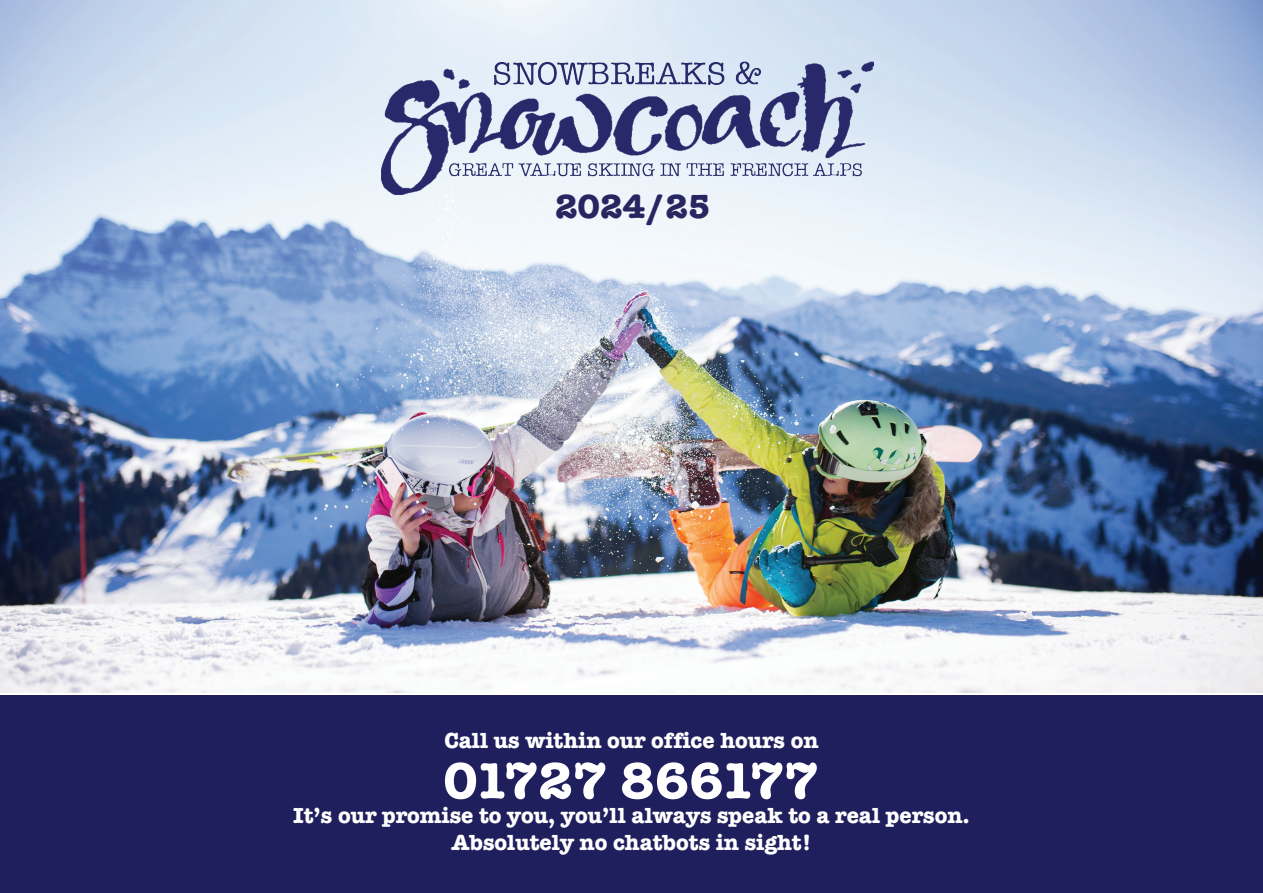
<style>
.page{position:relative;width:1263px;height:893px;background:#fff}
.page>*{position:absolute;margin:0;border:0;box-sizing:border-box;transform-origin:0 0}
.t1{font:700 52.5px "American Typewriter";color:#fff}
.t2{font:700 34.5px "American Typewriter";color:#282661}
.t3{font:700 22.5px "American Typewriter";color:#fff}
</style>
<div class="page">
<img style="left:0;top:0;width:1262px;height:693px">
<img style="left:381px;top:54px;width:492px;height:147px">
<div style="left:0;top:695px;width:1263px;height:198px;background:#201f5e"></div>
<p class="t2" style="left:555px;top:177px;width:157px">2024/25</p>
<p class="t3" style="left:444px;top:721px;width:376px">Call us within our office hours on</p>
<p class="t1" style="left:443px;top:735px;width:377px">01727 866177</p>
<p class="t3" style="left:293px;top:796px;width:678px">It’s our promise to you, you’ll always speak to a real person.</p>
<p class="t3" style="left:451px;top:823px;width:362px">Absolutely no chatbots in sight!</p>
</div>
